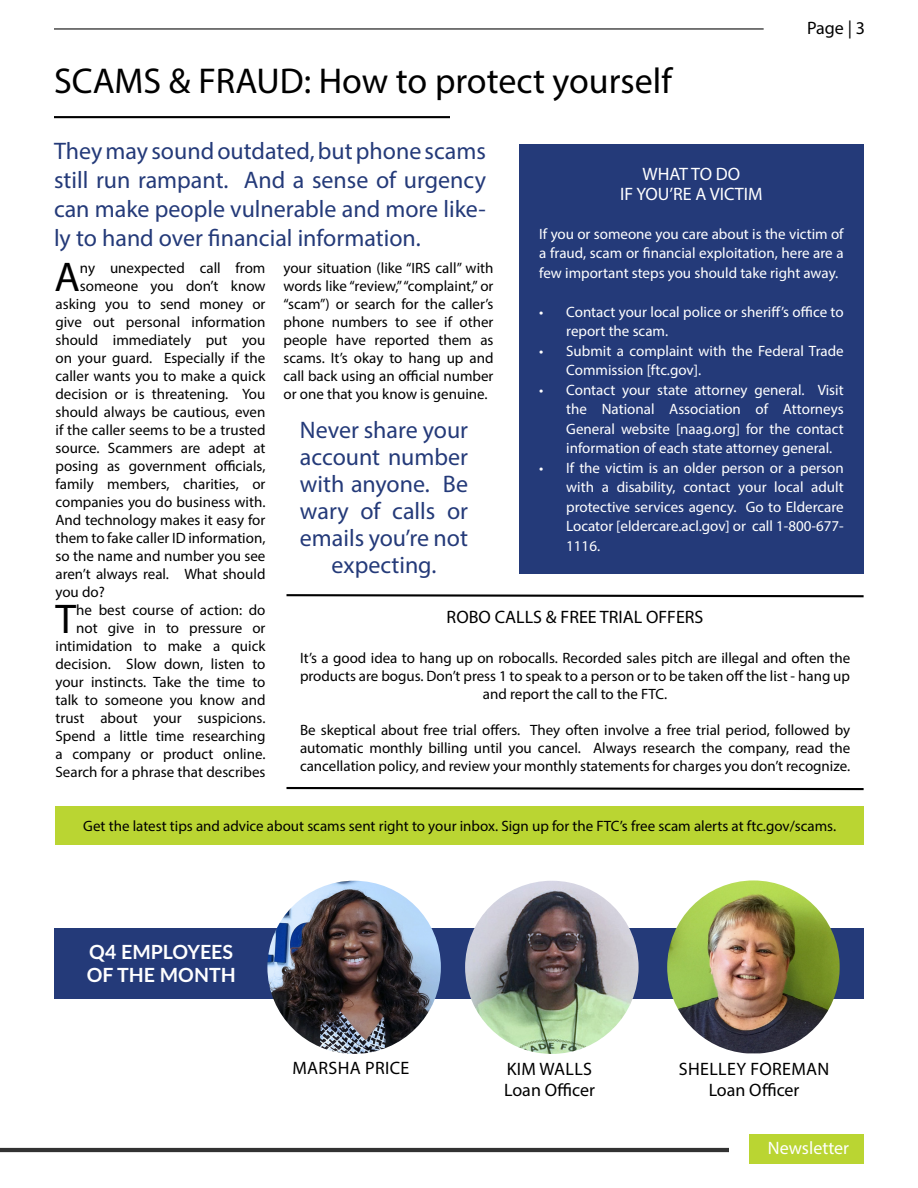
<style>
.page{position:relative;width:918px;height:1188px;background:#fff}
.page>*{position:absolute;margin:0;border:0;box-sizing:border-box;transform-origin:0 0}
.t1{font:41.7px "Myriad Pro";color:#000}
.t2{font:36px "Myriad Pro";color:#000}
.t3{font:24px/27px "Myriad Pro";color:#243a79;text-align:justify}
.t4{font:700 19.5px/23.4px "Lato";color:#fff}
.t5{font:18px/21.6px "Myriad Pro";color:#000}
.t6{font:18px/21.6px "Myriad Pro";letter-spacing:.02em;color:#000;text-align:center}
.t7{font:18px/19.5px "Myriad Pro";color:#fff;text-align:center}
.t8{font:15px/18px "Myriad Pro";color:#000;text-align:justify}
.t9{font:15px/19.5px "Myriad Pro";color:#fff;text-align:justify}
</style>
<div class="page">
<div style="left:749px;top:1134px;width:115px;height:30px;background:#bad532"></div>
<hr style="left:0;top:1148px;width:729px;height:4px;background:#333">
<hr style="left:54px;top:28px;width:710px;height:1px;background:#000">
<hr style="left:54px;top:116px;width:396px;height:2px;background:#000">
<div style="left:54px;top:928px;width:810px;height:71px;background:#243a79"></div>
<img style="left:267px;top:881px;width:174px;height:173px;border-radius:87px">
<img style="left:465px;top:881px;width:174px;height:173px;border-radius:87px">
<img style="left:667px;top:880px;width:173px;height:173px;border-radius:84px">
<div style="left:519px;top:144px;width:345px;height:429px;background:#243a79"></div>
<svg style="left:286px;top:787px;width:578px;height:4px"></svg>
<svg style="left:286px;top:594px;width:578px;height:4px"></svg>
<div style="left:56px;top:806px;width:808px;height:39px;background:#bad532"></div>
<h2 class="t2" style="left:54px;top:59px;width:619px">SCAMS &amp; FRAUD: How to protect yourself</h2>
<p class="t5" style="left:807px;top:17px;width:60px">Page | 3</p>
<h3 class="t3" style="left:54px;top:137px;width:433px;line-height:28.8px">They may sound outdated, but phone scams still run rampant. And a sense of urgency can make people vulnerable and more like&shy;ly to hand over financial information.</h3>
<p class="t7" style="left:620px;top:164px;width:144px">WHAT TO DO<br>IF YOU’RE A VICTIM</p>
<p class="t9" style="left:539px;top:224px;width:306px">If you or someone you care about is the victim of a fraud, scam or financial exploitation, here are a few important steps you should take right away.</p>
<p class="t9" style="left:566px;top:302px;width:279px;text-indent:-27px">• Contact your local police or sheriff’s office to report the scam.</p>
<p class="t9" style="left:566px;top:341px;width:279px;text-indent:-27px">• Submit a complaint with the Federal Trade<br>Commission [ftc.gov].</p>
<p class="t9" style="left:566px;top:380px;width:279px;text-indent:-27px">• Contact your state attorney general. Visit the National Association of Attorneys General website [naag.org] for the contact information of each state attorney general.</p>
<p class="t9" style="left:566px;top:458px;width:279px;text-indent:-27px">• If the victim is an older person or a person with a disability, contact your local adult protective services agency. Go to Eldercare Locator [eldercare.acl.gov] or call 1-800-677- 1116.</p>
<h1 class="t1" style="left:54px;top:251px;width:27px">A</h1>
<p class="t8" style="left:80px;top:259px;width:187px">ny unexpected call from</p>
<p class="t8" style="left:284px;top:259px;width:212px">your situation (like “IRS call” with words like “review,” “complaint,” or “scam”) or search for the caller’s phone numbers to see if other people have reported them as scams. It’s okay to hang up and call back using an official number or one that you know is genuine.</p>
<p class="t8" style="left:80px;top:277px;width:187px">someone you don’t know</p>
<p class="t8" style="left:55px;top:295px;width:211px">asking you to send money or</p>
<p class="t8" style="left:55px;top:313px;width:211px">give out personal information</p>
<p class="t8" style="left:55px;top:331px;width:211px">should immediately put you</p>
<p class="t8" style="left:55px;top:349px;width:211px">on your guard. Especially if the</p>
<p class="t8" style="left:55px;top:367px;width:212px">caller wants you to make a quick</p>
<p class="t8" style="left:55px;top:385px;width:211px">decision or is threatening. You</p>
<p class="t8" style="left:55px;top:403px;width:212px">should always be cautious, even</p>
<p class="t8" style="left:55px;top:421px;width:211px">if the caller seems to be a trusted</p>
<p class="t8" style="left:55px;top:439px;width:212px">source. Scammers are adept at</p>
<p class="t8" style="left:55px;top:457px;width:212px">posing as government officials,</p>
<p class="t8" style="left:55px;top:475px;width:211px">family members, charities, or</p>
<p class="t8" style="left:55px;top:493px;width:212px">companies you do business with.</p>
<p class="t8" style="left:55px;top:511px;width:211px">And technology makes it easy for</p>
<p class="t8" style="left:55px;top:529px;width:212px">them to fake caller ID information,</p>
<p class="t8" style="left:55px;top:547px;width:211px">so the name and number you see</p>
<p class="t8" style="left:55px;top:565px;width:211px">aren’t always real. What should</p>
<p class="t8" style="left:55px;top:583px;width:51px">you do?</p>
<h1 class="t1" style="left:56px;top:593px;width:22px">T</h1>
<h3 class="t3" style="left:300px;top:416px;width:170px;text-align:center">Never share your account number with anyone. Be wary of calls or emails you’re not expecting.</h3>
<p class="t8" style="left:56px;top:601px;width:212px;text-align:right">he best course of action: do not give in to pressure or intimidation to make a quick decision. Slow down, listen to your instincts. Take the time to talk to someone you know and trust about your suspicions.<br>Spend a little time researching a company or product online.<br>Search for a phrase that describes</p>
<p class="t5" style="left:447px;top:606px;width:258px">ROBO CALLS &amp; FREE TRIAL OFFERS</p>
<p class="t8" style="left:300px;top:648px;width:552px;text-align:center">It’s a good idea to hang up on robocalls. Recorded sales pitch are illegal and often the products are bogus. Don’t press 1 to speak to a person or to be taken off the list - hang up and report the call to the FTC.</p>
<p class="t8" style="left:300px;top:720px;width:552px">Be skeptical about free trial offers. They often involve a free trial period, followed by automatic monthly billing until you cancel. Always research the company, read the cancellation policy, and review your monthly statements for charges you don’t recognize.</p>
<p class="t8" style="left:83px;top:816px;width:754px">Get the latest tips and advice about scams sent right to your inbox. Sign up for the FTC’s free scam alerts at ftc.gov/scams.</p>
<h3 class="t4" style="left:87px;top:939px;width:151px">Q4 EMPLOYEES<br>OF THE MONTH</h3>
<p class="t6" style="left:293px;top:1057px;width:118px">MARSHA PRICE</p>
<p class="t5" style="left:504px;top:1058px;width:93px">KIM WALLS<br>Loan Officer</p>
<p class="t6" style="left:679px;top:1058px;width:152px">SHELLEY FOREMAN<br>Loan Officer</p>
<p class="t7" style="left:768px;top:1138px;width:83px">Newsletter</p>
</div>
